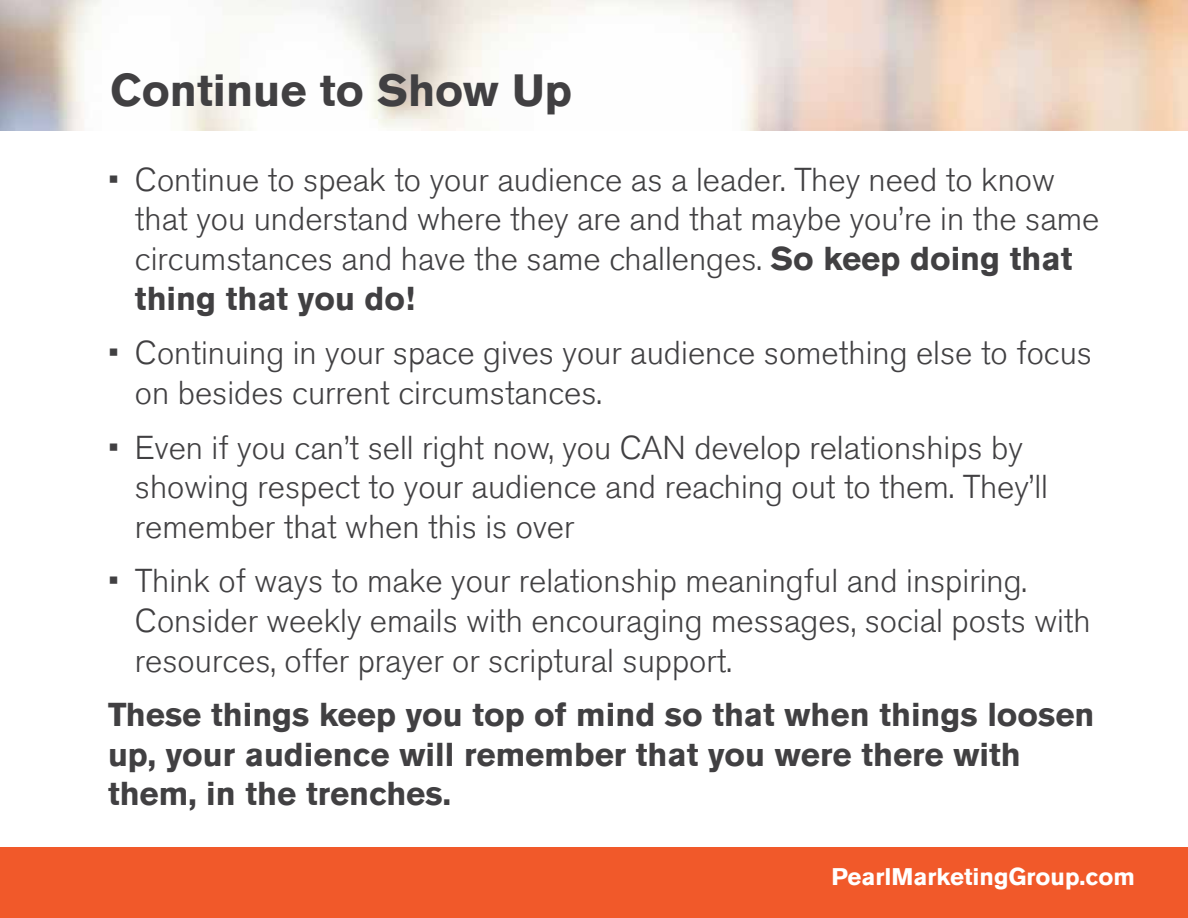
<style>
.page{position:relative;width:1188px;height:918px;background:#fff}
.page>*{position:absolute;margin:0;border:0;box-sizing:border-box;transform-origin:0 0}
.t1{font:700 45px "Akzidenz Grotesk Std";color:#414042}
.t2{font:300 33px/39.6px "Akzidenz Grotesk Std";color:#414042}
.t3{font:700 33px/39.6px "Akzidenz Grotesk Std";color:#414042}
.t4{font:700 24px "Akzidenz Grotesk Std";color:#fff}
.s1{font-weight:700}
</style>
<div class="page">
<div style="left:0;top:848px;width:1188px;height:70px;background:#f1592a"></div>
<h1 class="t1" style="left:110px;top:64px;width:463px">Continue to Show Up</h1>
<p class="t2" style="left:135px;top:160px;width:966px;text-indent:-27px">• Continue to speak to your audience as a leader. They need to know that you understand where they are and that maybe you’re in the same circumstances and have the same challenges. <span class="s1">So keep doing that thing that you do!</span></p>
<p class="t2" style="left:135px;top:334px;width:958px;text-indent:-27px">• Continuing in your space gives your audience something else to focus on besides current circumstances.</p>
<p class="t2" style="left:135px;top:428px;width:915px;text-indent:-27px">• Even if you can’t sell right now, you CAN develop relationships by showing respect to your audience and reaching out to them. They’ll remember that when this is over</p>
<p class="t2" style="left:135px;top:562px;width:957px;text-indent:-27px">• Think of ways to make your relationship meaningful and inspiring.<br>Consider weekly emails with encouraging messages, social posts with resources, offer prayer or scriptural support.</p>
<p class="t3" style="left:108px;top:695px;width:988px">These things keep you top of mind so that when things loosen up, your audience will remember that you were there with them, in the trenches.</p>
<p class="t4" style="left:832px;top:863px;width:305px">PearlMarketingGroup.com</p>
</div>
